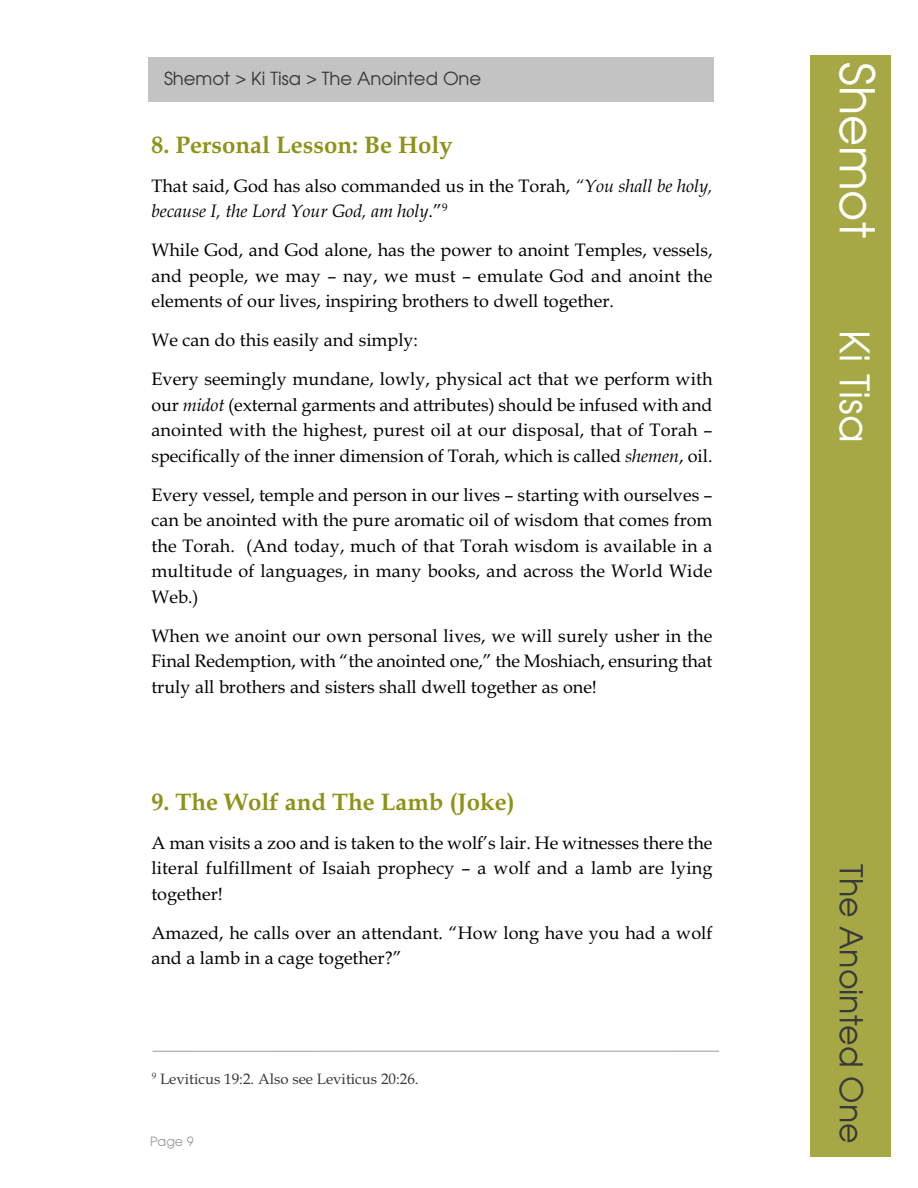
<style>
.page{position:relative;width:918px;height:1188px;background:#fff}
.page>*{position:absolute;margin:0;border:0;box-sizing:border-box;transform-origin:0 0}
.t1{font:47.7px "Avalon Plain";color:#fff}
.t2{font:40.5px "Avalon Plain";color:#fff}
.t3{font:31.5px "Avalon Plain";color:#39383a}
.t4{font:700 24px "Book Antiqua";color:#8f9217}
.t5{font:18px/25.5px "Book Antiqua";color:#000;text-align:justify}
.t6{font:italic 18px/25.5px "Book Antiqua";color:#000}
.t7{font:18px "Avalon Plain";color:#39383a}
.t8{font:15px "Book Antiqua";color:#39383a}
.t9{font:12.75px "Avalon Plain";color:#9c9c9c}
.s1{font-style:normal}
.s2{font-style:italic}
</style>
<div class="page">
<div style="left:810px;top:55px;width:81px;height:1101px;background:#a5a845"></div>
<div style="left:148px;top:57px;width:566px;height:45px;background:#c3c3c4"></div>
<hr style="left:153px;top:1051px;width:566px;height:1px;background:#9c9c9c">
<p class="t7" style="left:164px;top:68px;width:319px">Shemot &gt; Ki Tisa &gt; The Anointed One</p>
<h1 class="t1" style="left:884px;top:62px;width:177px;rotate:90deg">Shemot</h1>
<h3 class="t4" style="left:151px;top:131px;width:303px">8. Personal Lesson: Be Holy</h3>
<p class="t6" style="left:151px;top:173px;width:563px"><span class="s1">That said, God has also commanded us in the Torah,</span> “You shall be holy, because I, the Lord Your God, am holy<span class="s1">.”</span><sup>9</sup></p>
<p class="t5" style="left:151px;top:237px;width:563px">While God, and God alone, has the power to anoint Temples, vessels, and people, we may – nay, we must – emulate God and anoint the elements of our lives, inspiring brothers to dwell together.</p>
<p class="t5" style="left:151px;top:321px;width:563px;line-height:39px">We can do this easily and simply:<br>Every seemingly mundane, lowly, physical act that we perform with</p>
<p class="t5" style="left:151px;top:392px;width:563px">our <span class="s2">midot</span> (external garments and attributes) should be infused with and anointed with the highest, purest oil at our disposal, that of Torah – specifically of the inner dimension of Torah, which is called <span class="s2">shemen</span>, oil.</p>
<p class="t5" style="left:151px;top:482px;width:563px">Every vessel, temple and person in our lives – starting with ourselves – can be anointed with the pure aromatic oil of wisdom that comes from the Torah. (And today, much of that Torah wisdom is available in a multitude of languages, in many books, and across the World Wide Web.)</p>
<p class="t5" style="left:151px;top:623px;width:563px">When we anoint our own personal lives, we will surely usher in the Final Redemption, with “the anointed one,” the Moshiach, ensuring that truly all brothers and sisters shall dwell together as one!</p>
<h2 class="t2" style="left:878px;top:330px;width:114px;rotate:90deg">Ki Tisa</h2>
<h3 class="t4" style="left:151px;top:788px;width:365px">9. The Wolf and The Lamb (Joke)</h3>
<p class="t5" style="left:151px;top:830px;width:563px">A man visits a zoo and is taken to the wolf’s lair. He witnesses there the literal fulfillment of Isaiah prophecy – a wolf and a lamb are lying together!</p>
<p class="t5" style="left:151px;top:920px;width:563px">Amazed, he calls over an attendant. “How long have you had a wolf and a lamb in a cage together?”</p>
<p class="t8" style="left:152px;top:1070px;width:268px"><sup>9</sup> Leviticus 19:2. Also see Leviticus 20:26.</p>
<p class="t9" style="left:150px;top:1134px;width:45px">Page 9</p>
<h3 class="t3" style="left:869px;top:864px;width:280px;rotate:90deg">The Anointed One</h3>
</div>
